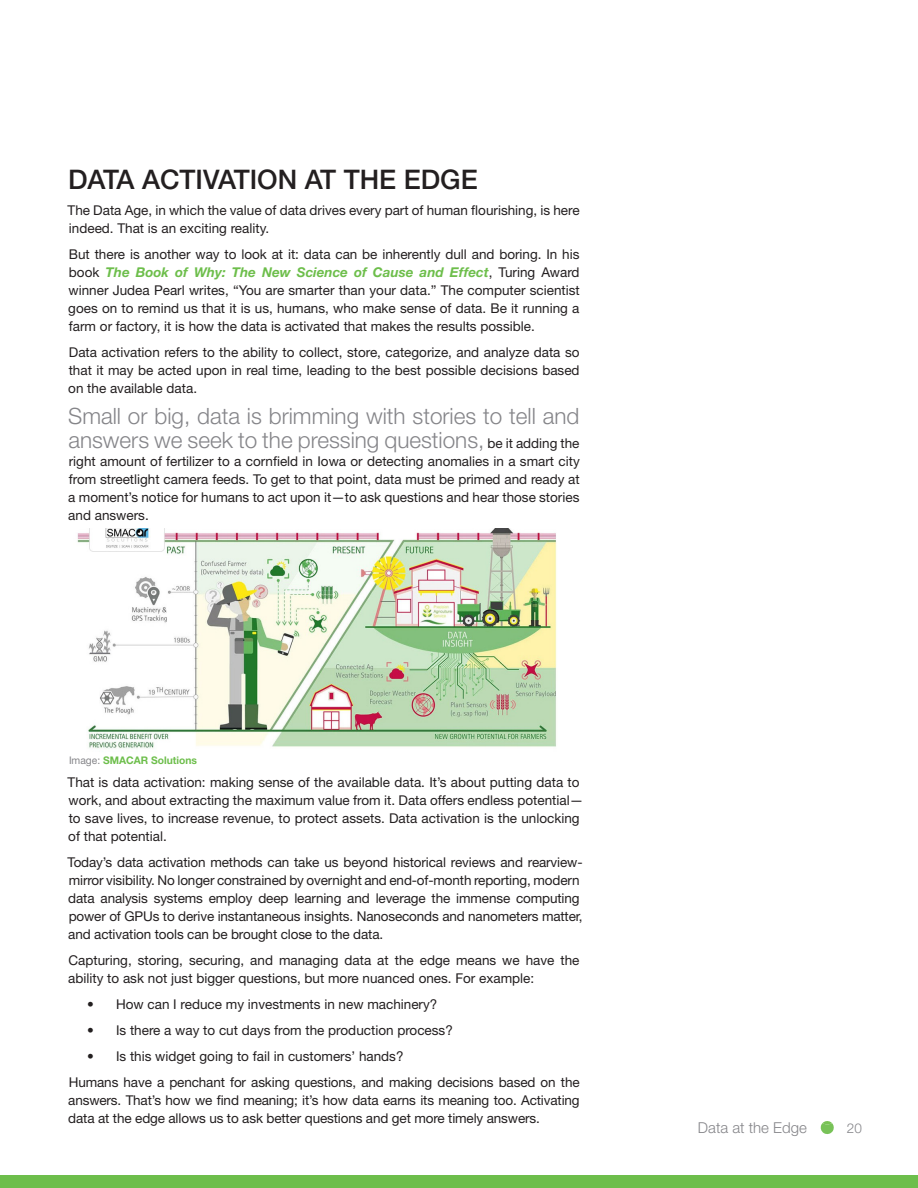
<style>
.page{position:relative;width:918px;height:1188px;background:#fff}
.page>*{position:absolute;margin:0;border:0;box-sizing:border-box;transform-origin:0 0}
.Body_Copy{font:500 27px "Helvetica Neue LT Std";color:#231f20}
.Body_Copy-2{font:300 22.5px/24px "Helvetica Neue LT Std";color:#858589}
.t1{font:300 15px "Helvetica Neue LT Std";color:#858589}
.Body_Copy-3{font:13.5px/18px "Helvetica Neue LT Std";color:#231f20}
.t2{font:300 13.5px "Helvetica Neue LT Std";color:#858589}
.Body_Copy-4{font:700 10.5px "Helvetica Neue LT Std";color:#6dbe4b}
.s1{font-weight:700;font-style:italic;color:#6dbe4b}
.s2{font-weight:400;font-size:13.5px;color:#231f20}
.s3{font-weight:400;color:#858589}
</style>
<div class="page">
<div style="left:0;top:1175px;width:918px;height:13px;background:#6dbe4b"></div>
<svg style="left:820px;top:1121px;width:14px;height:13px"></svg>
<img style="left:77px;top:528px;width:480px;height:221px">
<p class="Body_Copy" style="left:68px;top:163px;width:411px">DATA ACTIVATION AT THE EDGE</p>
<p class="Body_Copy-3" style="left:68px;top:201px;width:514px">The Data Age, in which the value of data drives every part of human flourishing, is here indeed. That is an exciting reality.</p>
<p class="Body_Copy-3" style="left:68px;top:245px;width:513px;text-align:justify">But there is another way to look at it: data can be inherently dull and boring. In his book <span class="s1">The Book of Why: The New Science of Cause and Effect</span>, Turing Award winner Judea Pearl writes, “You are smarter than your data.” The computer scientist goes on to remind us that it is us, humans, who make sense of data. Be it running a farm or factory, it is how the data is activated that makes the results possible.</p>
<p class="Body_Copy-3" style="left:68px;top:343px;width:513px;text-align:justify">Data activation refers to the ability to collect, store, categorize, and analyze data so that it may be acted upon in real time, leading to the best possible decisions based on the available data.</p>
<p class="Body_Copy-2" style="left:68px;top:404px;width:513px">Small or big, data is brimming with stories to tell and answers we seek to the pressing questions, <span class="s2">be it adding the</span></p>
<p class="Body_Copy-3" style="left:68px;top:452px;width:513px;text-align:justify">right amount of fertilizer to a cornfield in Iowa or detecting anomalies in a smart city from streetlight camera feeds. To get to that point, data must be primed and ready at a moment’s notice for humans to act upon it—to ask questions and hear those stories and answers.</p>
<p class="Body_Copy-4" style="left:69px;top:753px;width:130px"><span class="s3">Image:</span> SMACAR Solutions</p>
<p class="Body_Copy-3" style="left:68px;top:773px;width:517px">That is data activation: making sense of the available data. It’s about putting data to work, and about extracting the maximum value from it. Data offers endless potential— to save lives, to increase revenue, to protect assets. Data activation is the unlocking of that potential.</p>
<p class="Body_Copy-3" style="left:68px;top:853px;width:517px">Today’s data activation methods can take us beyond historical reviews and rearview&shy;mirror visibility. No longer constrained by overnight and end-of-month reporting, modern data analysis systems employ deep learning and leverage the immense computing power of GPUs to derive instantaneous insights. Nanoseconds and nanometers matter, and activation tools can be brought close to the data.</p>
<p class="Body_Copy-3" style="left:68px;top:951px;width:513px">Capturing, storing, securing, and managing data at the edge means we have the ability to ask not just bigger questions, but more nuanced ones. For example:</p>
<p class="Body_Copy-3" style="left:87px;top:995px;width:352px">• How can I reduce my investments in new machinery?</p>
<p class="Body_Copy-3" style="left:87px;top:1021px;width:367px">• Is there a way to cut days from the production process?</p>
<p class="Body_Copy-3" style="left:87px;top:1047px;width:318px">• Is this widget going to fail in customers’ hands?</p>
<p class="Body_Copy-3" style="left:68px;top:1074px;width:513px;text-align:justify">Humans have a penchant for asking questions, and making decisions based on the answers. That’s how we find meaning; it’s how data earns its meaning too. Activating data at the edge allows us to ask better questions and get more timely answers.</p>
<p class="t1" style="left:698px;top:1118px;width:110px">Data at the Edge</p>
<p class="t2" style="left:847px;top:1120px;width:17px">20</p>
</div>
